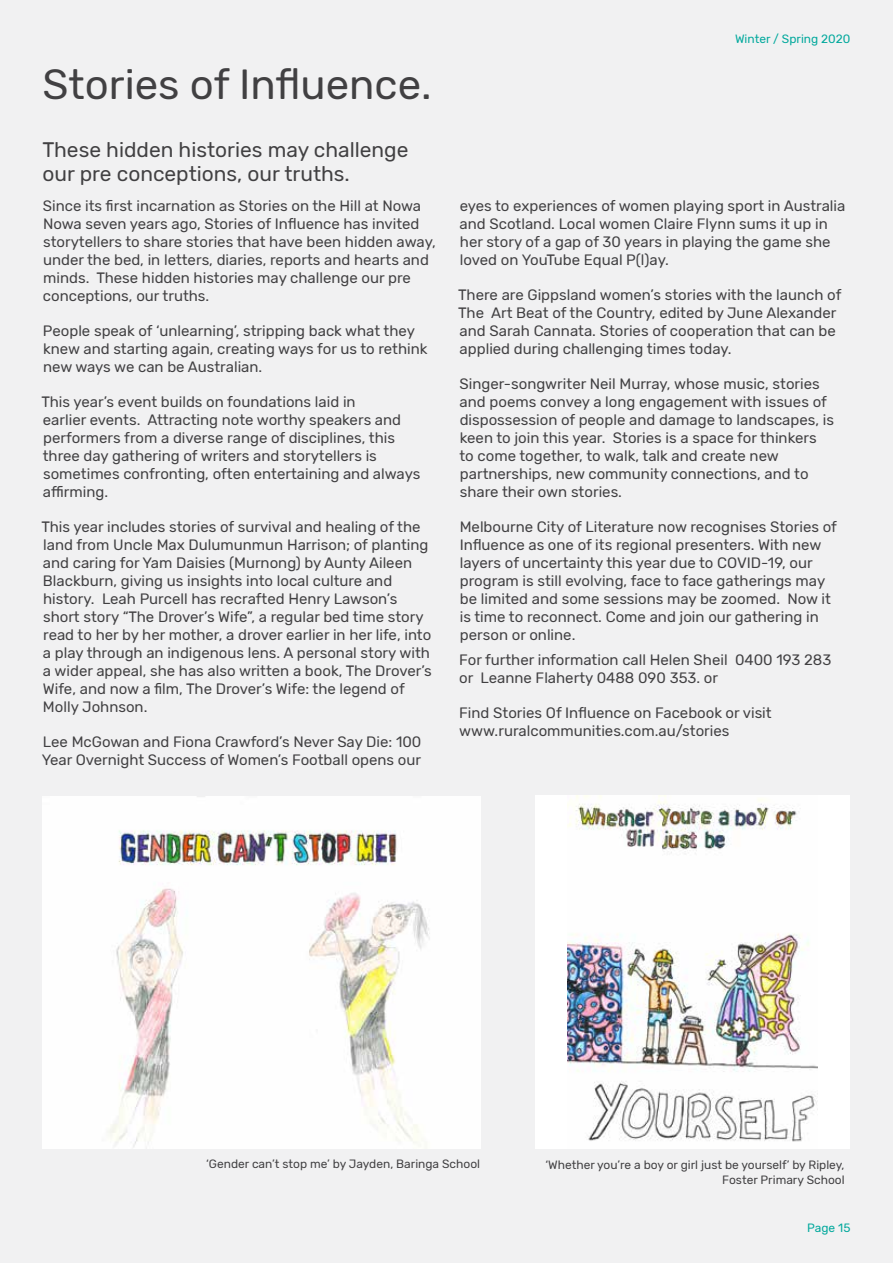
<style>
.page{position:relative;width:893px;height:1263px;background:#f1f1f2}
.page>*{position:absolute;margin:0;border:0;box-sizing:border-box;transform-origin:0 0}
.t1{font:42px "Rubik";color:#414042}
.t2{font:21px/24px "Rubik";color:#414042}
.t3{font:15px/18px "Rubik";color:#414042}
.t4{font:12px/15px "Rubik";color:#414042;text-align:right}
.t5{font:12px "Rubik";color:#00a89c}
</style>
<div class="page">
<img style="left:43px;top:796px;width:437px;height:353px">
<div style="left:535px;top:795px;width:315px;height:354px;background:#fff"></div>
<img style="left:567px;top:795px;width:250px;height:347px">
<h2 class="t1" style="left:43px;top:60px;width:391px">Stories of Influence.</h2>
<p class="t2" style="left:43px;top:138px;width:367px">These hidden histories may challenge our pre conceptions, our truths.</p>
<p class="t3" style="left:43px;top:197px;width:394px">Since its first incarnation as Stories on the Hill at Nowa Nowa seven years ago, Stories of Influence has invited storytellers to share stories that have been hidden away, under the bed, in letters, diaries, reports and hearts and minds. These hidden histories may challenge our pre conceptions, our truths.</p>
<p class="t3" style="left:43px;top:322px;width:386px">People speak of ‘unlearning’, stripping back what they knew and starting again, creating ways for us to rethink new ways we can be Australian.</p>
<p class="t3" style="left:42px;top:393px;width:380px">This year’s event builds on foundations laid in<br>earlier events. Attracting note worthy speakers and performers from a diverse range of disciplines, this three day gathering of writers and storytellers is sometimes confronting, often entertaining and always affirming.</p>
<p class="t3" style="left:42px;top:518px;width:392px">This year includes stories of survival and healing of the land from Uncle Max Dulumunmun Harrison; of planting and caring for Yam Daisies (Murnong) by Aunty Aileen Blackburn, giving us insights into local culture and history. Leah Purcell has recrafted Henry Lawson’s short story “The Drover’s Wife”, a regular bed time story read to her by her mother, a drover earlier in her life, into a play through an indigenous lens. A personal story with a wider appeal, she has also written a book, The Drover’s Wife, and now a film, The Drover’s Wife: the legend of Molly Johnson.</p>
<p class="t3" style="left:42px;top:733px;width:381px">Lee McGowan and Fiona Crawford’s Never Say Die: 100<br>Year Overnight Success of Women’s Football opens our</p>
<p class="t5" style="left:735px;top:32px;width:117px">Winter / Spring 2020</p>
<p class="t3" style="left:460px;top:197px;width:387px">eyes to experiences of women playing sport in Australia and Scotland. Local women Claire Flynn sums it up in her story of a gap of 30 years in playing the game she loved on YouTube Equal P(l)ay.</p>
<p class="t3" style="left:458px;top:286px;width:385px">There are Gippsland women’s stories with the launch of The Art Beat of the Country, edited by June Alexander and Sarah Cannata. Stories of cooperation that can be applied during challenging times today.</p>
<p class="t3" style="left:459px;top:375px;width:376px">Singer-songwriter Neil Murray, whose music, stories and poems convey a long engagement with issues of dispossession of people and damage to landscapes, is keen to join this year. Stories is a space for thinkers to come together, to walk, talk and create new partnerships, new community connections, and to share their own stories.</p>
<p class="t3" style="left:460px;top:518px;width:379px">Melbourne City of Literature now recognises Stories of Influence as one of its regional presenters. With new layers of uncertainty this year due to COVID-19, our program is still evolving, face to face gatherings may be limited and some sessions may be zoomed. Now it is time to reconnect. Come and join our gathering in person or online.</p>
<p class="t3" style="left:459px;top:651px;width:374px">For further information call Helen Sheil 0400 193 283 or Leanne Flaherty 0488 090 353. or</p>
<p class="t3" style="left:459px;top:704px;width:314px">Find Stories Of Influence on Facebook or visit www.ruralcommunities.com.au/stories</p>
<p class="t4" style="left:206px;top:1157px;width:275px">‘Gender can’t stop me’ by Jayden, Baringa School</p>
<p class="t4" style="left:545px;top:1157px;width:301px">‘Whether you’re a boy or girl just be yourself’ by Ripley,<br>Foster Primary School</p>
<p class="t5" style="left:807px;top:1221px;width:45px">Page 15</p>
</div>
